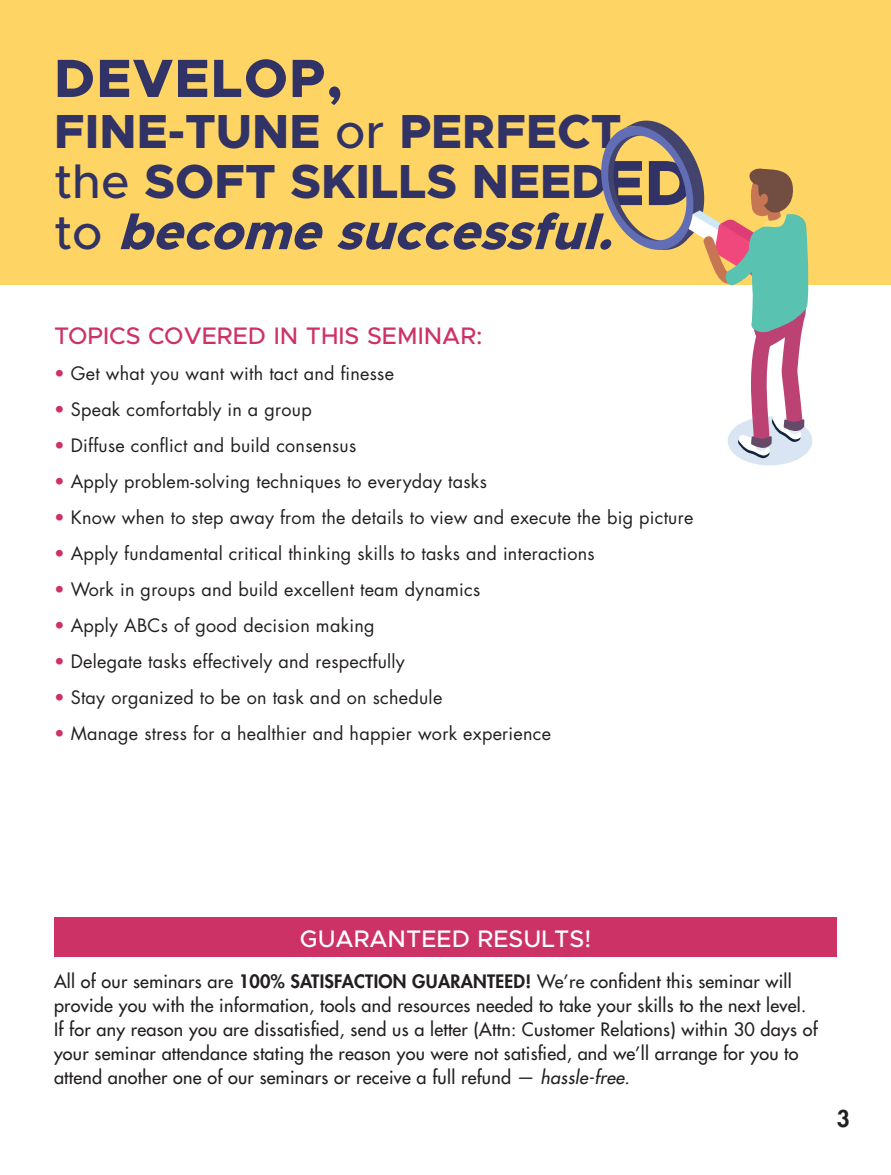
<style>
.page{position:relative;width:891px;height:1175px;background:#fff}
.page>*{position:absolute;margin:0;border:0;box-sizing:border-box;transform-origin:0 0}
.Heading{font:800 72.15px "Metropolis";color:#313265}
.Heading-2{font:italic 800 68.1px "Metropolis";color:#313265}
.Heading-3{font:800 64.05px "Metropolis";color:#313265}
.Heading-4{font:800 54px "Metropolis";letter-spacing:.025em;color:#313265}
.Heading-5{font:italic 800 51px "Metropolis";color:#313265}
.Heading-6{font:800 48px "Metropolis";color:#313265}
.Subhead{font:500 24px "Metropolis";color:#cd3267}
.Subhead-2{font:500 24px "Metropolis";color:#fff}
.t1{font:800 22.5px "Futura Std";color:#231f20}
.Reg_Paragraph{font:18px "Futura Std";letter-spacing:.015em;color:#231f20}
.sidebars{font:500 18px/24px "Futura Std";letter-spacing:.015em;color:#231f20}
.s1{font-weight:500}
.s2{font-weight:500;font-style:normal;font-size:48px}
.s3{color:#cd3267}
.s4{font-weight:800}
.s5{font-style:italic}
</style>
<div class="page">
<div style="left:0;top:0;width:891px;height:285px;background:#fed564"></div>
<div style="left:54px;top:917px;width:783px;height:39px;background:#cd3267"></div>
<svg style="left:601px;top:121px;width:211px;height:344px"></svg>
<p class="Heading" style="left:25px;top:-1px;width:226px">ELOP,</p>
<p class="Heading-3" style="left:16px;top:74px;width:607px">-TUNE <span class="s1">or</span> PERFECT</p>
<p class="Heading-3" style="left:-15px;top:142px;width:709px">SOFT SKILLS NEEDED</p>
<p class="Heading-2" style="left:-5px;top:206px;width:641px">ecomesuccessful.</p>
<p class="Heading-4" style="left:54px;top:44px;width:290px">DEVELOP,</p>
<p class="Heading-6" style="left:54px;top:100px;width:569px">FINE-TUNE <span class="s1">or</span> PERFECT</p>
<p class="Heading-6" style="left:54px;top:151px;width:622px"><span class="s1">the</span> SOFT SKILLS NEEDED</p>
<p class="Heading-5" style="left:54px;top:199px;width:578px"><span class="s2">t o</span> becomesuccessful.</p>
<p class="Subhead" style="left:54px;top:321px;width:430px">TOPICS COVERED IN THIS SEMINAR:</p>
<p class="Reg_Paragraph" style="left:54px;top:362px;width:342px"><span class="s3">•</span> Get what you want with tact and finesse</p>
<p class="Reg_Paragraph" style="left:54px;top:398px;width:259px"><span class="s3">•</span> Speak comfortably in a group</p>
<p class="Reg_Paragraph" style="left:54px;top:434px;width:304px"><span class="s3">•</span> Diffuse conflict and build consensus</p>
<p class="Reg_Paragraph" style="left:54px;top:470px;width:434px"><span class="s3">•</span> Apply problem-solving techniques to everyday tasks</p>
<p class="Reg_Paragraph" style="left:54px;top:506px;width:641px"><span class="s3">•</span> Know when to step away from the details to view and execute the big picture</p>
<p class="Reg_Paragraph" style="left:54px;top:542px;width:542px"><span class="s3">•</span> Apply fundamental critical thinking skills to tasks and interactions</p>
<p class="Reg_Paragraph" style="left:54px;top:578px;width:428px"><span class="s3">•</span> Work in groups and build excellent team dynamics</p>
<p class="Reg_Paragraph" style="left:54px;top:614px;width:322px"><span class="s3">•</span> Apply ABCs of good decision making</p>
<p class="Reg_Paragraph" style="left:54px;top:650px;width:352px"><span class="s3">•</span> Delegate tasks effectively and respectfully</p>
<p class="Reg_Paragraph" style="left:54px;top:686px;width:390px"><span class="s3">•</span> Stay organized to be on task and on schedule</p>
<p class="Reg_Paragraph" style="left:54px;top:722px;width:499px"><span class="s3">•</span> Manage stress for a healthier and happier work experience</p>
<p class="Subhead-2" style="left:300px;top:923px;width:293px">GUARANTEED RESULTS!</p>
<p class="sidebars" style="left:54px;top:969px;width:765px">All of our seminars are <span class="s4">100% SATISFACTION GUARANTEED!</span> We’re confident this seminar will provide you with the information, tools and resources needed to take your skills to the next level.<br>If for any reason you are dissatisfied, send us a letter (Attn: Customer Relations) within 30 days of your seminar attendance stating the reason you were not satisfied, and we’ll arrange for you to attend another one of our seminars or receive a full refund — <span class="s5">hassle-free.</span></p>
<p class="t1" style="left:837px;top:1104px;width:15px">3</p>
</div>
